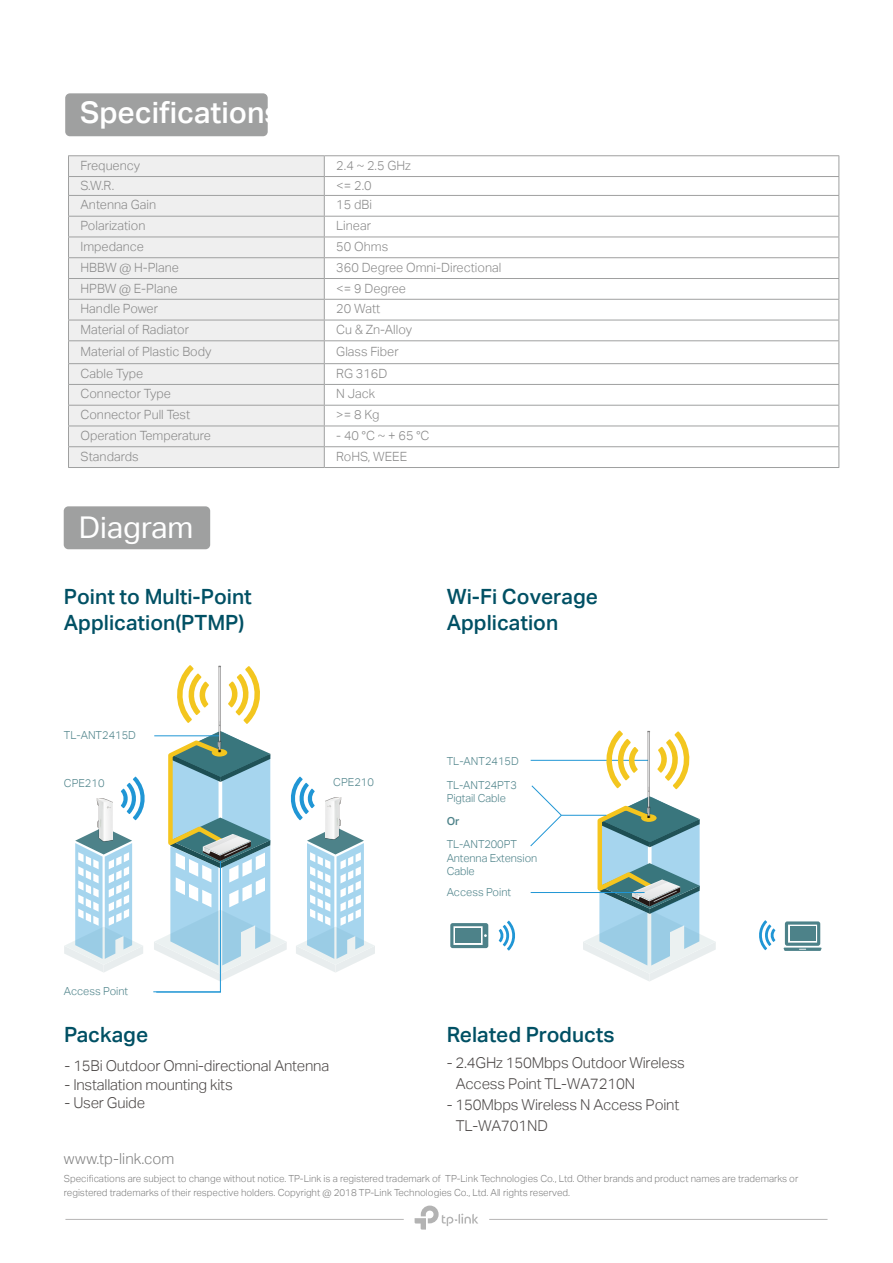
<style>
.page{position:relative;width:893px;height:1263px;background:#fff}
.page>*{position:absolute;margin:0;border:0;box-sizing:border-box;transform-origin:0 0}
.t1{font:30px "TP Link Aktiv Medium";color:#fff}
.t2{font:30px "TP Link Aktiv Regular";color:#fff}
.t3{font:21px/25.2px "TP Link Aktiv Medium";color:#005064}
.t4{font:15.15px "TP Link Aktiv Light";color:#808080}
.t5{font:15px/21px "TP Link Aktiv Light";letter-spacing:-.015em;color:#4d4948}
.t6{font:300 12.75px "Aktiv Grotesk Trial";color:#898989}
.t7{font:10.95px/13.2px "TP Link Aktiv Light";letter-spacing:-.01em;color:#4d8289}
.t8{font:10.95px "TP Link Aktiv Medium";color:#4d8289}
.t9{font:9.75px/13.5px "TP Link Aktiv Light";color:#808080}
</style>
<div class="page">
<div style="left:69px;top:156px;width:255px;height:21px;background:#efefef"></div>
<div style="left:69px;top:177px;width:255px;height:18px;background:#efefef"></div>
<div style="left:69px;top:196px;width:255px;height:271px;background:#efefef"></div>
<hr style="left:68px;top:155px;width:256px;height:1px;background:#9fa0a0">
<hr style="left:68px;top:176px;width:256px;height:1px;background:#9fa0a0">
<svg style="left:68px;top:156px;width:1px;height:311px"></svg>
<hr style="left:68px;top:195px;width:256px;height:1px;background:#9fa0a0">
<hr style="left:68px;top:216px;width:256px;height:1px;background:#9fa0a0">
<hr style="left:68px;top:237px;width:256px;height:1px;background:#9fa0a0">
<hr style="left:68px;top:257px;width:256px;height:1px;background:#9fa0a0">
<hr style="left:68px;top:278px;width:256px;height:1px;background:#9fa0a0">
<hr style="left:68px;top:299px;width:256px;height:1px;background:#9fa0a0">
<hr style="left:68px;top:320px;width:256px;height:1px;background:#9fa0a0">
<hr style="left:68px;top:340px;width:256px;height:1px;background:#9fa0a0">
<hr style="left:68px;top:363px;width:256px;height:1px;background:#9fa0a0">
<hr style="left:68px;top:384px;width:256px;height:1px;background:#9fa0a0">
<hr style="left:68px;top:405px;width:256px;height:1px;background:#9fa0a0">
<hr style="left:68px;top:426px;width:256px;height:1px;background:#9fa0a0">
<hr style="left:68px;top:446px;width:256px;height:1px;background:#9fa0a0">
<hr style="left:68px;top:467px;width:256px;height:1px;background:#9fa0a0">
<hr style="left:324px;top:155px;width:515px;height:1px;background:#9fa0a0">
<hr style="left:324px;top:176px;width:515px;height:1px;background:#9fa0a0">
<svg style="left:324px;top:156px;width:1px;height:311px"></svg>
<hr style="left:324px;top:195px;width:515px;height:1px;background:#9fa0a0">
<svg style="left:838px;top:156px;width:1px;height:311px"></svg>
<hr style="left:324px;top:216px;width:515px;height:1px;background:#9fa0a0">
<hr style="left:324px;top:237px;width:515px;height:1px;background:#9fa0a0">
<hr style="left:324px;top:257px;width:515px;height:1px;background:#9fa0a0">
<hr style="left:324px;top:278px;width:515px;height:1px;background:#9fa0a0">
<hr style="left:324px;top:299px;width:515px;height:1px;background:#9fa0a0">
<hr style="left:324px;top:320px;width:515px;height:1px;background:#9fa0a0">
<hr style="left:324px;top:340px;width:515px;height:1px;background:#9fa0a0">
<hr style="left:324px;top:363px;width:515px;height:1px;background:#9fa0a0">
<hr style="left:324px;top:384px;width:515px;height:1px;background:#9fa0a0">
<hr style="left:324px;top:405px;width:515px;height:1px;background:#9fa0a0">
<hr style="left:324px;top:426px;width:515px;height:1px;background:#9fa0a0">
<hr style="left:324px;top:446px;width:515px;height:1px;background:#9fa0a0">
<hr style="left:324px;top:467px;width:515px;height:1px;background:#9fa0a0">
<div style="left:65px;top:93px;width:203px;height:43px;background:#9fa0a0;border-radius:5px"></div>
<hr style="left:65px;top:1219px;width:339px;height:1px;background:#b6b5b5">
<hr style="left:489px;top:1219px;width:338px;height:1px;background:#b6b5b5">
<svg style="left:415px;top:1205px;width:63px;height:24px"></svg>
<div style="left:64px;top:506px;width:146px;height:43px;background:#9fa0a0;border-radius:5px"></div>
<svg style="left:64px;top:827px;width:79px;height:145px"></svg>
<svg style="left:121px;top:777px;width:24px;height:43px"></svg>
<img style="left:93px;top:799px;width:19px;height:42px">
<svg style="left:177px;top:665px;width:32px;height:58px"></svg>
<svg style="left:228px;top:666px;width:32px;height:58px"></svg>
<img style="left:218px;top:665px;width:3px;height:66px">
<svg style="left:499px;top:921px;width:16px;height:29px"></svg>
<svg style="left:450px;top:923px;width:38px;height:25px"></svg>
<div style="left:456px;top:928px;width:25px;height:15px;background:#4d8289"></div>
<svg style="left:759px;top:920px;width:16px;height:30px"></svg>
<svg style="left:783px;top:921px;width:39px;height:30px"></svg>
<svg style="left:530px;top:730px;width:186px;height:251px"></svg>
<hr style="left:156px;top:992px;width:65px;height:1px;background:#2096d5">
<svg style="left:153px;top:731px;width:222px;height:261px"></svg>
<h1 class="t1" style="left:80px;top:96px;width:202px">Specifications</h1>
<p class="t6" style="left:81px;top:158px;width:61px">Frequency</p>
<p class="t6" style="left:336px;top:158px;width:76px">2.4 ~ 2.5 GHz</p>
<p class="t6" style="left:81px;top:178px;width:35px">S.W.R.</p>
<p class="t6" style="left:336px;top:178px;width:37px">&lt;= 2.0</p>
<p class="t6" style="left:81px;top:198px;width:77px">Antenna Gain</p>
<p class="t6" style="left:336px;top:198px;width:37px">15 dBi</p>
<p class="t6" style="left:81px;top:218px;width:67px">Polarization</p>
<p class="t6" style="left:336px;top:218px;width:36px">Linear</p>
<p class="t6" style="left:81px;top:239px;width:65px">Impedance</p>
<p class="t6" style="left:336px;top:239px;width:53px">50 Ohms</p>
<p class="t6" style="left:81px;top:260px;width:100px">HBBW @ H-Plane</p>
<p class="t6" style="left:336px;top:260px;width:167px">360 Degree Omni-Directional</p>
<p class="t6" style="left:81px;top:281px;width:99px">HPBW @ E-Plane</p>
<p class="t6" style="left:336px;top:281px;width:71px">&lt;= 9 Degree</p>
<p class="t6" style="left:81px;top:301px;width:79px">Handle Power</p>
<p class="t6" style="left:336px;top:301px;width:46px">20 Watt</p>
<p class="t6" style="left:81px;top:322px;width:110px">Material of Radiator</p>
<p class="t6" style="left:336px;top:322px;width:77px">Cu &amp; Zn-Alloy</p>
<p class="t6" style="left:81px;top:344px;width:132px">Material of Plastic Body</p>
<p class="t6" style="left:336px;top:344px;width:64px">Glass Fiber</p>
<p class="t6" style="left:81px;top:366px;width:64px">Cable Type</p>
<p class="t6" style="left:336px;top:366px;width:53px">RG 316D</p>
<p class="t6" style="left:81px;top:387px;width:92px">Connector Type</p>
<p class="t6" style="left:336px;top:387px;width:40px">N Jack</p>
<p class="t6" style="left:81px;top:407px;width:111px">Connector Pull Test</p>
<p class="t6" style="left:336px;top:407px;width:45px">&gt;= 8 Kg</p>
<p class="t6" style="left:81px;top:428px;width:132px">Operation Temperature</p>
<p class="t6" style="left:336px;top:428px;width:95px">- 40 °C ~ + 65 °C</p>
<p class="t6" style="left:81px;top:449px;width:60px">Standards</p>
<p class="t6" style="left:336px;top:449px;width:72px">RoHS, WEEE</p>
<h1 class="t2" style="left:79px;top:510px;width:116px">Diagram</h1>
<h2 class="t3" style="left:64px;top:584px;width:190px">Point to Multi-Point<br>Application(PTMP)</h2>
<p class="t7" style="left:64px;top:729px;width:74px">TL-ANT2415D</p>
<p class="t7" style="left:64px;top:777px;width:42px">CPE210</p>
<p class="t7" style="left:333px;top:776px;width:42px">CPE210</p>
<p class="t7" style="left:64px;top:985px;width:66px">Access Point</p>
<h2 class="t3" style="left:447px;top:584px;width:153px">Wi-Fi Coverage<br>Application</h2>
<p class="t7" style="left:447px;top:754px;width:74px">TL-ANT2415D</p>
<p class="t7" style="left:447px;top:779px;width:72px">TL-ANT24PT3</p>
<p class="t7" style="left:447px;top:792px;width:61px">Pigtail Cable</p>
<p class="t8" style="left:447px;top:815px;width:14px">Or</p>
<p class="t7" style="left:447px;top:838px;width:92px">TL-ANT200PT<br>Antenna Extension<br>Cable</p>
<p class="t7" style="left:447px;top:886px;width:66px">Access Point</p>
<h2 class="t3" style="left:64px;top:1022px;width:86px">Package</h2>
<h2 class="t3" style="left:447px;top:1022px;width:169px">Related Products</h2>
<p class="t5" style="left:65px;top:1055px;width:266px">- 15Bi Outdoor Omni-directional Antenna</p>
<p class="t5" style="left:65px;top:1075px;width:170px">- Installation mounting kits</p>
<p class="t5" style="left:65px;top:1093px;width:82px">- User Guide</p>
<p class="t5" style="left:456px;top:1052px;width:231px;text-indent:-9px">- 2.4GHz 150Mbps Outdoor Wireless<br>Access Point TL-WA7210N</p>
<p class="t5" style="left:456px;top:1094px;width:225px;text-indent:-9px">- 150Mbps Wireless N Access Point<br>TL-WA701ND</p>
<p class="t4" style="left:64px;top:1150px;width:112px">www.tp-link.com</p>
<p class="t9" style="left:64px;top:1172px;width:736px">Specifications are subject to change without notice. TP-Link is a registered trademark of TP-Link Technologies Co., Ltd. Other brands and product names are trademarks or registered trademarks of their respective holders. Copyright @ 2018 TP-Link Technologies Co., Ltd. All rights reserved.</p>
</div>
